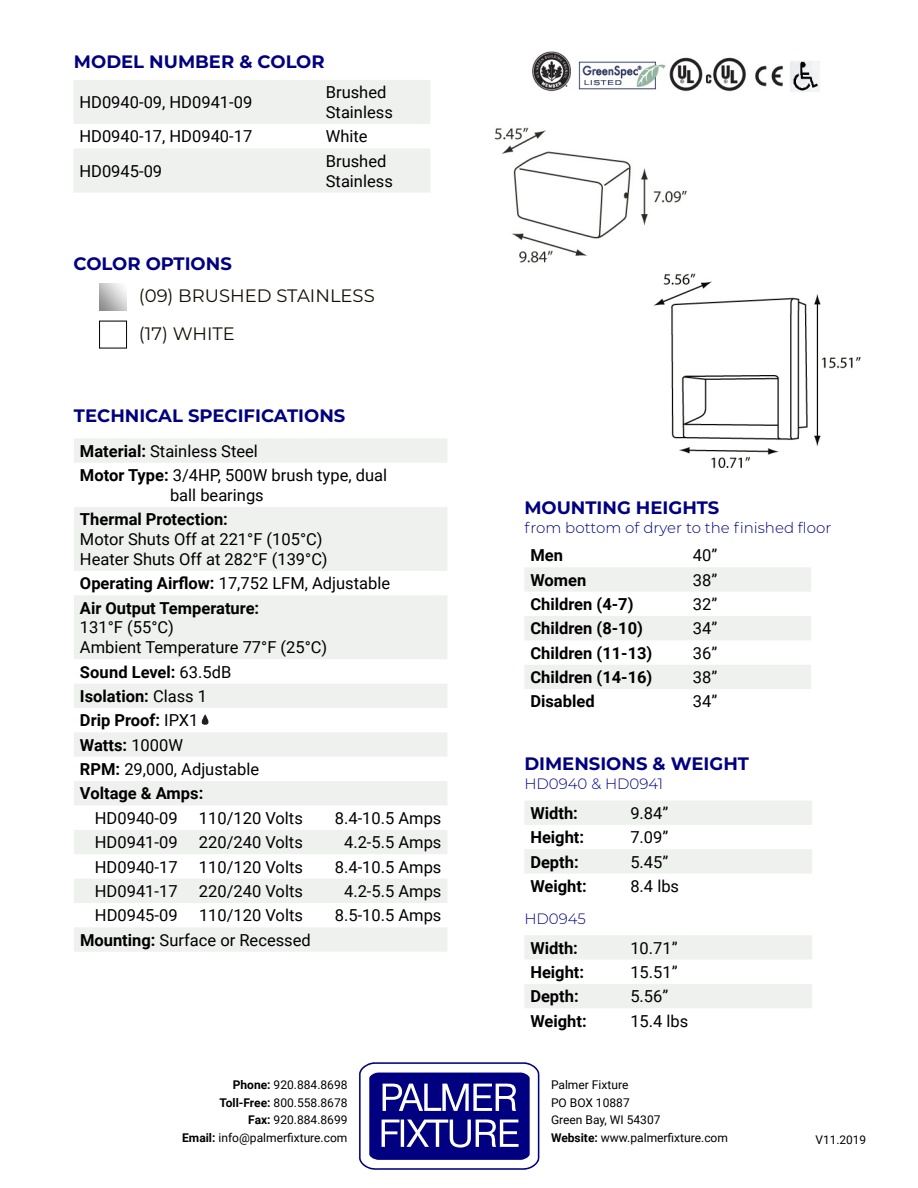
<style>
.page{position:relative;width:918px;height:1188px;background:#fff}
.page>*{position:absolute;margin:0;border:0;box-sizing:border-box;transform-origin:0 0}
.t1{font:700 18px "Montserrat";color:#010080}
.t2{font:18px/37.5px "Montserrat";color:#141006}
.t3{font:16.5px/19.8px "Roboto";color:#000}
.t4{font:700 16.5px/24.3px "Roboto";color:#000}
.t5{font:300 15px "Montserrat";color:#010080}
.t6{font:12px/17.5px "Roboto";color:#000;text-align:right}
.t7{font:11.85px "Roboto";color:#000}
.s1{font-weight:700}
.s2{font-weight:400}
</style>
<div class="page">
<img style="left:494px;top:127px;width:193px;height:136px">
<svg style="left:359px;top:1062px;width:180px;height:108px"></svg>
<svg style="left:74px;top:438px;width:373px;height:514px;fill:#eff1ef"></svg>
<svg style="left:524px;top:567px;width:287px;height:122px"></svg>
<svg style="left:74px;top:80px;width:356px;height:112px"></svg>
<svg style="left:524px;top:801px;width:288px;height:72px"></svg>
<svg style="left:524px;top:935px;width:288px;height:73px"></svg>
<div style="left:99px;top:321px;width:28px;height:27px;border:1px solid #000"></div>
<svg style="left:197px;top:714px;width:16px;height:11px"></svg>
<img style="left:532px;top:51px;width:288px;height:41px">
<img style="left:645px;top:254px;width:216px;height:214px">
<p class="t1" style="left:74px;top:49px;width:252px">MODEL NUMBER &amp; COLOR</p>
<p class="t3" style="left:79px;top:92px;width:174px">HD0940-09, HD0941-09</p>
<p class="t3" style="left:326px;top:82px;width:69px">Brushed<br>Stainless</p>
<p class="t3" style="left:79px;top:126px;width:174px">HD0940-17, HD0940-17</p>
<p class="t3" style="left:326px;top:126px;width:43px">White</p>
<p class="t3" style="left:79px;top:160px;width:84px">HD0945-09</p>
<p class="t3" style="left:326px;top:150px;width:69px">Brushed<br>Stainless</p>
<p class="t1" style="left:73px;top:251px;width:160px">COLOR OPTIONS</p>
<p class="t2" style="left:139px;top:277px;width:237px">(09) BRUSHED STAINLESS (17) WHITE</p>
<p class="t1" style="left:74px;top:402px;width:273px">TECHNICAL SPECIFICATIONS</p>
<p class="t3" style="left:80px;top:438px;width:309px;line-height:24.3px"><span class="s1">Material:</span> Stainless Steel<br><span class="s1">Motor Type:</span> 3/4HP, 500W brush type, dual</p>
<p class="t3" style="left:170px;top:485px;width:95px">ball bearings</p>
<p class="t4" style="left:80px;top:507px;width:149px">Thermal Protection:</p>
<p class="t3" style="left:80px;top:529px;width:249px">Motor Shuts Off at 221°F (105°C)<br>Heater Shuts Off at 282°F (139°C)</p>
<p class="t4" style="left:80px;top:571px;width:312px">Operating Airflow: <span class="s2">17,752 LFM, Adjustable<br></span>Air Output Temperature:</p>
<p class="t3" style="left:80px;top:617px;width:249px">131°F (55°C)<br>Ambient Temperature 77°F (25°C)</p>
<p class="t4" style="left:80px;top:659px;width:181px">Sound Level: <span class="s2">63.5dB<br></span>Isolation: <span class="s2">Class 1<br></span>Drip Proof: <span class="s2">IPX1<br></span>Watts: <span class="s2">1000W<br></span>RPM: <span class="s2">29,000, Adjustable<br></span>Voltage &amp; Amps:</p>
<p class="t3" style="left:95px;top:807px;width:84px">HD0940-09</p>
<p class="t3" style="left:199px;top:807px;width:105px">110/120 Volts</p>
<p class="t3" style="left:335px;top:807px;width:108px">8.4-10.5 Amps</p>
<p class="t3" style="left:95px;top:832px;width:84px">HD0941-09</p>
<p class="t3" style="left:199px;top:832px;width:105px">220/240 Volts</p>
<p class="t3" style="left:344px;top:832px;width:99px">4.2-5.5 Amps</p>
<p class="t3" style="left:95px;top:856px;width:84px">HD0940-17</p>
<p class="t3" style="left:199px;top:856px;width:105px">110/120 Volts</p>
<p class="t3" style="left:335px;top:856px;width:108px">8.4-10.5 Amps</p>
<p class="t3" style="left:95px;top:881px;width:84px">HD0941-17</p>
<p class="t3" style="left:199px;top:881px;width:105px">220/240 Volts</p>
<p class="t3" style="left:344px;top:881px;width:99px">4.2-5.5 Amps</p>
<p class="t3" style="left:95px;top:905px;width:84px">HD0945-09</p>
<p class="t3" style="left:199px;top:905px;width:105px">110/120 Volts</p>
<p class="t3" style="left:335px;top:905px;width:108px">8.5-10.5 Amps</p>
<p class="t3" style="left:80px;top:929px;width:232px"><span class="s1">Mounting:</span> Surface or Recessed</p>
<p class="t6" style="left:182px;top:1076px;width:167px"><span class="s1">Phone:</span> 920.884.8698<br><span class="s1">Toll-Free:</span> 800.558.8678<br><span class="s1">Fax:</span> 920.884.8699<br><span class="s1">Email:</span> info@palmerfixture.com</p>
<p class="t1" style="left:524px;top:495px;width:197px">MOUNTING HEIGHTS</p>
<p class="t5" style="left:524px;top:517px;width:309px">from bottom of dryer to the finished floor</p>
<p class="t4" style="left:530px;top:543px;width:34px">Men</p>
<p class="t3" style="left:693px;top:545px;width:26px">40”</p>
<p class="t4" style="left:530px;top:567px;width:57px">Women</p>
<p class="t3" style="left:693px;top:569px;width:26px">38”</p>
<p class="t4" style="left:530px;top:591px;width:105px">Children (4-7)</p>
<p class="t3" style="left:693px;top:594px;width:26px">32”</p>
<p class="t4" style="left:530px;top:616px;width:114px">Children (8-10)</p>
<p class="t3" style="left:693px;top:618px;width:26px">34”</p>
<p class="t4" style="left:530px;top:640px;width:124px">Children (11-13)</p>
<p class="t3" style="left:693px;top:642px;width:26px">36”</p>
<p class="t4" style="left:530px;top:664px;width:124px">Children (14-16)</p>
<p class="t3" style="left:693px;top:667px;width:26px">38”</p>
<p class="t4" style="left:530px;top:689px;width:66px">Disabled</p>
<p class="t3" style="left:693px;top:691px;width:26px">34”</p>
<p class="t1" style="left:524px;top:751px;width:226px">DIMENSIONS &amp; WEIGHT</p>
<p class="t5" style="left:524px;top:773px;width:140px">HD0940 &amp; HD0941</p>
<p class="t4" style="left:530px;top:800px;width:49px">Width:</p>
<p class="t3" style="left:630px;top:802px;width:40px">9.84”</p>
<p class="t4" style="left:530px;top:825px;width:55px">Height:</p>
<p class="t3" style="left:630px;top:827px;width:40px">7.09”</p>
<p class="t4" style="left:530px;top:849px;width:50px">Depth:</p>
<p class="t3" style="left:630px;top:851px;width:40px">5.45”</p>
<p class="t4" style="left:530px;top:873px;width:58px">Weight:</p>
<p class="t3" style="left:630px;top:876px;width:50px">8.4 lbs</p>
<p class="t5" style="left:524px;top:908px;width:63px">HD0945</p>
<p class="t4" style="left:530px;top:935px;width:49px">Width:</p>
<p class="t3" style="left:630px;top:937px;width:49px">10.71”</p>
<p class="t4" style="left:530px;top:959px;width:55px">Height:</p>
<p class="t3" style="left:630px;top:962px;width:49px">15.51”</p>
<p class="t4" style="left:530px;top:984px;width:50px">Depth:</p>
<p class="t3" style="left:630px;top:986px;width:40px">5.56”</p>
<p class="t4" style="left:530px;top:1008px;width:58px">Weight:</p>
<p class="t3" style="left:630px;top:1010px;width:60px">15.4 lbs</p>
<p class="t6" style="left:551px;top:1076px;width:179px;text-align:left">Palmer Fixture<br>PO BOX 10887<br>Green Bay, WI 54307<br><span class="s1">Website:</span> www.palmerfixture.com</p>
<p class="t7" style="left:815px;top:1132px;width:52px">V11.2019</p>
</div>
